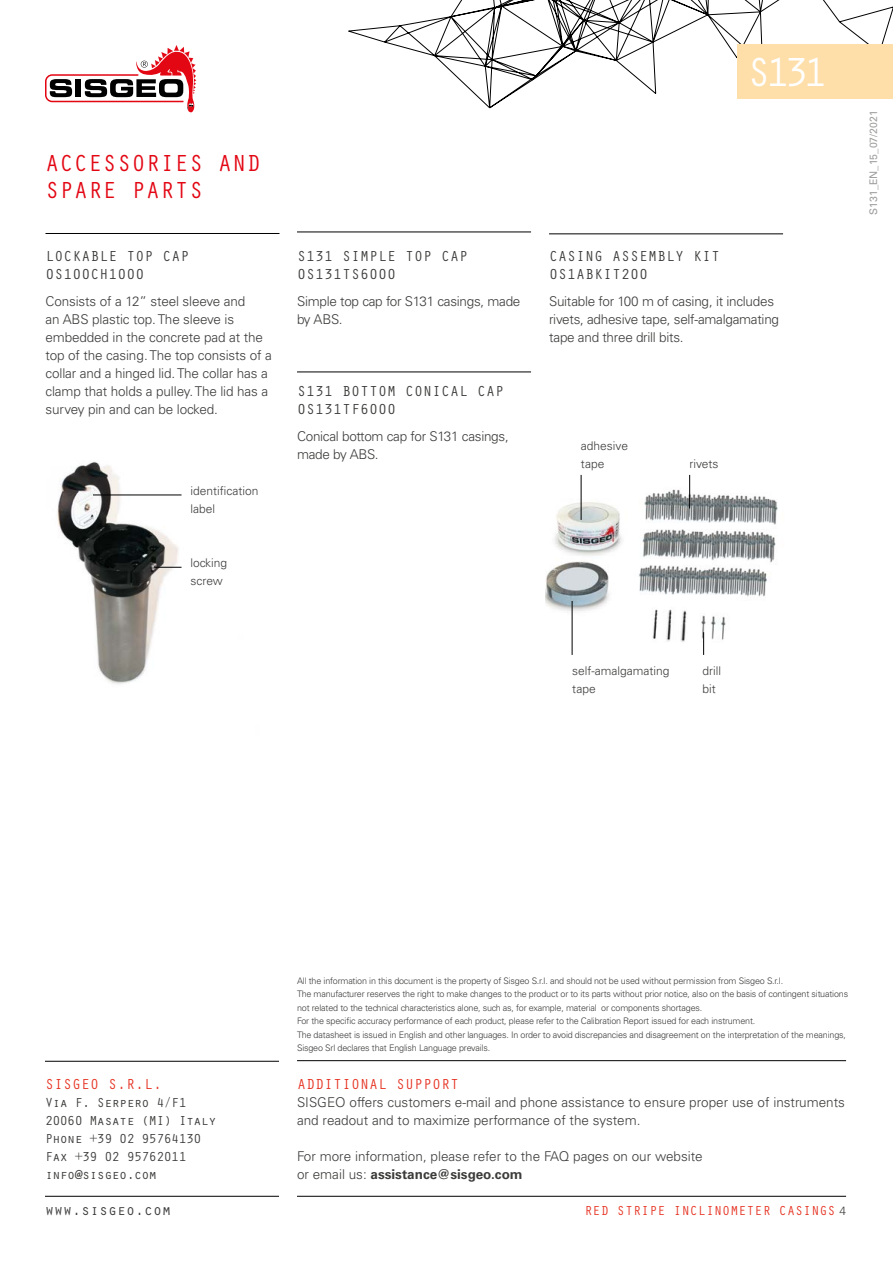
<style>
.page{position:relative;width:893px;height:1263px;background:#fff}
.page>*{position:absolute;margin:0;border:0;box-sizing:border-box;transform-origin:0 0}
.t1{font:42px "Orator Std";color:#fff}
.t2{font:24px/27px "Orator Std";color:#e30613}
.t3{font:15px/18px "Orator Std";color:#3c3c3b}
.t4{font:15px "Orator Std";color:#e63323}
.t5{font:300 13.5px/18px "Univers LT Std";letter-spacing:-.01em;color:#3c3c3b}
.t6{font:13.5px/18px "Orator Std";letter-spacing:-.05em;color:#3c3c3b}
.t7{font:13.5px "Orator Std";color:#e63323}
.t8{font:300 12px/18px "Univers LT Std";color:#3c3c3b}
.t9{font:10.5px "Univers LT Std";color:#9d9d9c}
.t10{font:300 9px/13.5px "Univers LT Std";letter-spacing:-.02em;color:#3c3c3b}
.s1{font-weight:700}
.s2{font-family:"Univers LT Std";font-weight:300;font-size:12px;color:#3c3c3b}
</style>
<div class="page">
<svg style="left:348px;top:0;width:545px;height:108px"></svg>
<div style="left:737px;top:45px;width:156px;height:54px;background:#fedea9"></div>
<svg style="left:45px;top:45px;width:151px;height:68px"></svg>
<hr style="left:45px;top:1061px;width:234px;height:1px;background:#000">
<hr style="left:45px;top:1196px;width:234px;height:1px;background:#000">
<hr style="left:297px;top:1060px;width:549px;height:1px;background:#000">
<hr style="left:297px;top:1196px;width:549px;height:1px;background:#000">
<img style="left:57px;top:461px;width:125px;height:223px">
<hr style="left:93px;top:495px;width:89px;height:1px;background:#000">
<svg style="left:155px;top:567px;width:27px;height:1px"></svg>
<hr style="left:45px;top:233px;width:234px;height:1px;background:#000">
<hr style="left:297px;top:372px;width:234px;height:1px;background:#000">
<hr style="left:297px;top:232px;width:234px;height:1px;background:#000">
<hr style="left:549px;top:234px;width:234px;height:1px;background:#000">
<img style="left:545px;top:477px;width:233px;height:178px">
<hr style="left:581px;top:475px;width:1px;height:45px;background:#000">
<hr style="left:572px;top:601px;width:1px;height:54px;background:#000">
<svg style="left:703px;top:632px;width:1px;height:23px"></svg>
<hr style="left:689px;top:475px;width:1px;height:33px;background:#000">
<h2 class="t2" style="left:45px;top:148px;width:217px">ACCESSORIES AND<br>SPARE PARTS</h2>
<h3 class="t3" style="left:45px;top:246px;width:146px">LOCKABLE TOP CAP<br>0S100CH1000</h3>
<p class="t5" style="left:45px;top:292px;width:228px">Consists of a 12” steel sleeve and<br>an ABS plastic top. The sleeve is embedded in the concrete pad at the top of the casing. The top consists of a collar and a hinged lid. The collar has a clamp that holds a pulley. The lid has a survey pin and can be locked.</p>
<h3 class="t8" style="left:191px;top:482px;width:70px">identification label</h3>
<h3 class="t8" style="left:191px;top:554px;width:38px">locking screw</h3>
<h3 class="t3" style="left:297px;top:246px;width:173px">S131 SIMPLE TOP CAP<br>0S131TS6000</h3>
<h3 class="t5" style="left:297px;top:292px;width:225px">Simple top cap for S131 casings, made by ABS.</h3>
<h3 class="t3" style="left:297px;top:381px;width:209px">S131 BOTTOM CONICAL CAP<br>0S131TF6000</h3>
<h3 class="t5" style="left:297px;top:427px;width:213px">Conical bottom cap for S131 casings, made by ABS.</h3>
<h1 class="t1" style="left:746px;top:42px;width:83px">S131</h1>
<h3 class="t3" style="left:549px;top:246px;width:173px">CASING ASSEMBLY KIT<br>0S1ABKIT200</h3>
<h3 class="t5" style="left:549px;top:292px;width:231px">Suitable for 100 m of casing, it includes rivets, adhesive tape, self-amalgamating tape and three drill bits.</h3>
<h3 class="t8" style="left:581px;top:437px;width:49px">adhesive tape</h3>
<h3 class="t8" style="left:689px;top:455px;width:31px">rivets</h3>
<h3 class="t8" style="left:572px;top:662px;width:99px">self-amalgamating tape</h3>
<h3 class="t8" style="left:702px;top:662px;width:20px">drill bit</h3>
<p class="t9" style="left:867px;top:215px;width:106px;rotate:-90deg">S131_EN_15_07/2021</p>
<h3 class="t4" style="left:45px;top:1073px;width:118px">SISGEO S.R.L.</h3>
<h3 class="t6" style="left:45px;top:1093px;width:173px">Via F. Serpero 4/F1<br>20060 Masate (MI) Italy<br>Phone +39 02 95764130<br>Fax +39 02 95762011 info@sisgeo.com</h3>
<p class="t10" style="left:297px;top:974px;width:553px">All the information in this document is the property of Sisgeo S.r.l. and should not be used without permission from Sisgeo S.r.l.<br>The manufacturer reserves the right to make changes to the product or to its parts without prior notice, also on the basis of contingent situations not related to the technical characteristics alone, such as, for example, material or components shortages.<br>For the specific accuracy performance of each product, please refer to the Calibration Report issued for each instrument.<br>The datasheet is issued in English and other languages. In order to avoid discrepancies and disagreement on the interpretation of the meanings, Sisgeo Srl declares that English Language prevails.</p>
<h3 class="t4" style="left:297px;top:1073px;width:163px">ADDITIONAL SUPPORT</h3>
<h3 class="t5" style="left:297px;top:1093px;width:549px">SISGEO offers customers e-mail and phone assistance to ensure proper use of instruments and readout and to maximize performance of the system.</h3>
<h3 class="t5" style="left:297px;top:1147px;width:407px">For more information, please refer to the FAQ pages on our website or email us: <span class="s1">assistance@sisgeo.com</span></h3>
<h3 class="t3" style="left:45px;top:1200px;width:127px">www.sisgeo.com</h3>
<h3 class="t7" style="left:584px;top:1201px;width:263px">RED STRIPE INCLINOMETER CASINGS <span class="s2">4</span></h3>
</div>
